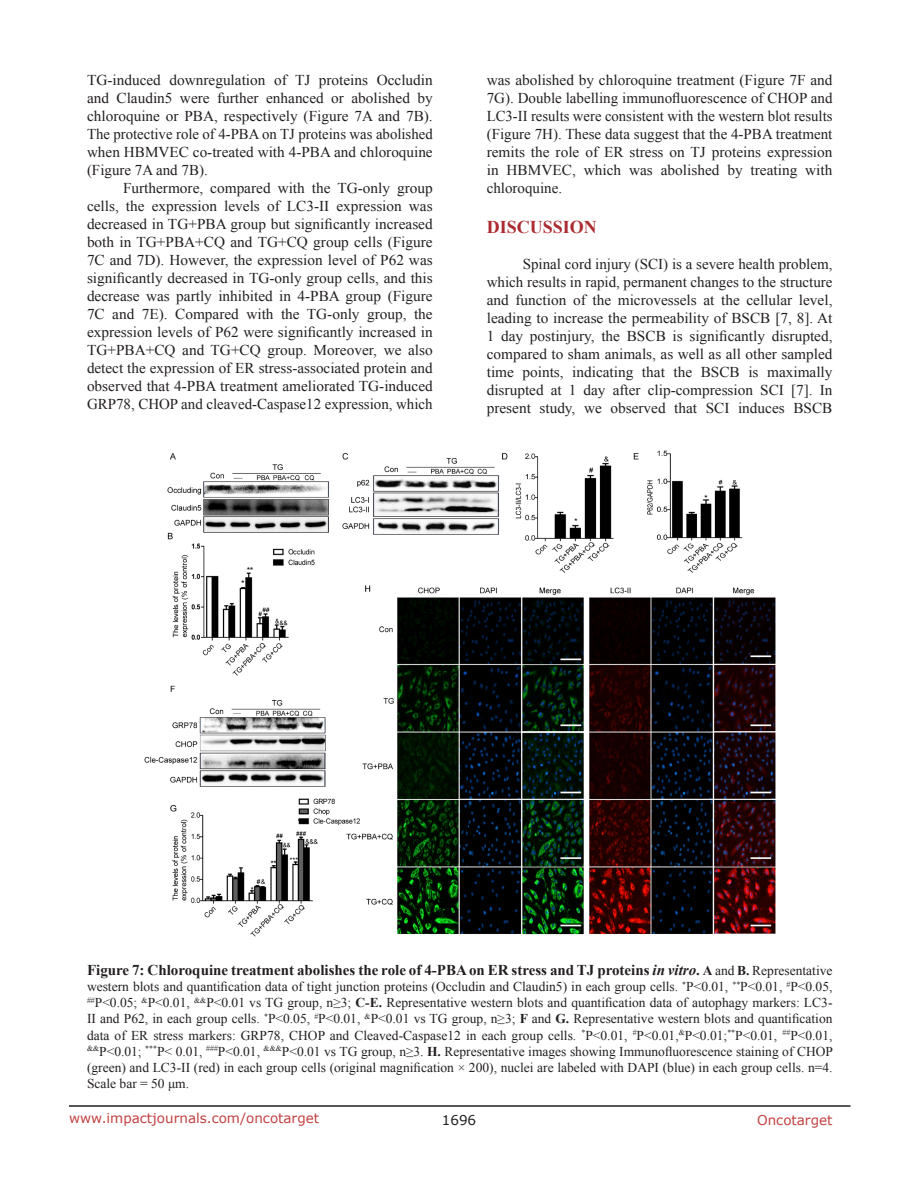
<style>
.page{position:relative;width:918px;height:1188px;background:#fff}
.page>*{position:absolute;margin:0;border:0;box-sizing:border-box;transform-origin:0 0}
.Heading{font:700 18px "Times New Roman";color:#ac2b31}
.BodyText{font:15px/18px "Times New Roman";color:#231f20;text-align:justify}
.figuretext{font:700 15px "Times New Roman";color:#231f20}
.figuretext-2{font:13.5px/16.2px "Times New Roman";color:#231f20;text-align:justify}
.t1{font:13.5px "Verdana";color:#c24141}
.t2{font:13.5px "Verdana";color:#231f20}
.s1{font-style:italic}
.s2{font-size:13.5px}
.s3{font-weight:400;font-size:13.5px}
.s4{font-weight:700}
</style>
<div class="page">
<hr style="left:69px;top:1105px;width:781px;height:2px;background:#231f20">
<img style="left:144px;top:450px;width:632px;height:487px">
<p class="BodyText" style="left:87px;top:71px;width:347px">TG-induced downregulation of TJ proteins Occludin and Claudin5 were further enhanced or abolished by chloroquine or PBA, respectively (Figure 7A and 7B).<br>The protective role of 4-PBA on TJ proteins was abolished when HBMVEC co-treated with 4-PBA and chloroquine (Figure 7A and 7B).</p>
<p class="BodyText" style="left:87px;top:179px;width:347px;text-indent:36px">Furthermore, compared with the TG-only group cells, the expression levels of LC3-II expression was decreased in TG+PBA group but significantly increased both in TG+PBA+CQ and TG+CQ group cells (Figure 7C and 7D). However, the expression level of P62 was significantly decreased in TG-only group cells, and this decrease was partly inhibited in 4-PBA group (Figure 7C and 7E). Compared with the TG-only group, the expression levels of P62 were significantly increased in TG+PBA+CQ and TG+CQ group. Moreover, we also detect the expression of ER stress-associated protein and observed that 4-PBA treatment ameliorated TG-induced GRP78, CHOP and cleaved-Caspase12 expression, which</p>
<p class="BodyText" style="left:487px;top:71px;width:347px">was abolished by chloroquine treatment (Figure 7F and 7G). Double labelling immunofluorescence of CHOP and LC3-II results were consistent with the western blot results (Figure 7H). These data suggest that the 4-PBA treatment remits the role of ER stress on TJ proteins expression in HBMVEC, which was abolished by treating with chloroquine.</p>
<p class="Heading" style="left:487px;top:215px;width:112px">DISCUSSION</p>
<p class="BodyText" style="left:487px;top:255px;width:347px;text-indent:36px">Spinal cord injury (SCI) is a severe health problem, which results in rapid, permanent changes to the structure and function of the microvessels at the cellular level, leading to increase the permeability of BSCB [7, 8]. At 1 day postinjury, the BSCB is significantly disrupted, compared to sham animals, as well as all other sampled time points, indicating that the BSCB is maximally disrupted at 1 day after clip-compression SCI [7]. In present study, we observed that SCI induces BSCB</p>
<p class="figuretext" style="left:87px;top:959px;width:747px">Figure 7: Chloroquine treatment abolishes the role of 4-PBA on ER stress and TJ proteins <span class="s1">in vitro</span>. <span class="s2">A</span> <span class="s3">and</span> <span class="s2">B.</span> <span class="s3">Representative</span></p>
<p class="figuretext-2" style="left:87px;top:978px;width:748px">western blots and quantification data of tight junction proteins (Occludin and Claudin5) in each group cells. <sup>*</sup>P&lt;0.01, <sup>**</sup>P&lt;0.01, <sup>#</sup>P&lt;0.05, <sup>##</sup>P&lt;0.05; <sup>&amp;</sup>P&lt;0.01, <sup>&amp;&amp;</sup>P&lt;0.01 vs TG group, n≥3; <span class="s4">C-E.</span> Representative western blots and quantification data of autophagy markers: LC3- II and P62, in each group cells. <sup>*</sup>P&lt;0.05, <sup>#</sup>P&lt;0.01, <sup>&amp;</sup>P&lt;0.01 vs TG group, n≥3; <span class="s4">F</span> and <span class="s4">G.</span> Representative western blots and quantification data of ER stress markers: GRP78, CHOP and Cleaved-Caspase12 in each group cells. <sup>*</sup>P&lt;0.01, <sup>#</sup>P&lt;0.01,<sup>&amp;</sup>P&lt;0.01;<sup>**</sup>P&lt;0.01, <sup>##</sup>P&lt;0.01, <sup>&amp;&amp;</sup>P&lt;0.01; <sup>***</sup>P&lt; 0.01, <sup>###</sup>P&lt;0.01, <sup>&amp;&amp;&amp;</sup>P&lt;0.01 vs TG group, n≥3. <span class="s4">H.</span> Representative images showing Immunofluorescence staining of CHOP (green) and LC3-II (red) in each group cells (original magnification × 200), nuclei are labeled with DAPI (blue) in each group cells. n=4.<br>Scale bar = 50 μm.</p>
<p class="t1" style="left:69px;top:1109px;width:252px">www.impactjournals.com/oncotarget</p>
<p class="t2" style="left:442px;top:1111px;width:36px">1696</p>
<p class="t1" style="left:757px;top:1111px;width:77px">Oncotarget</p>
</div>
